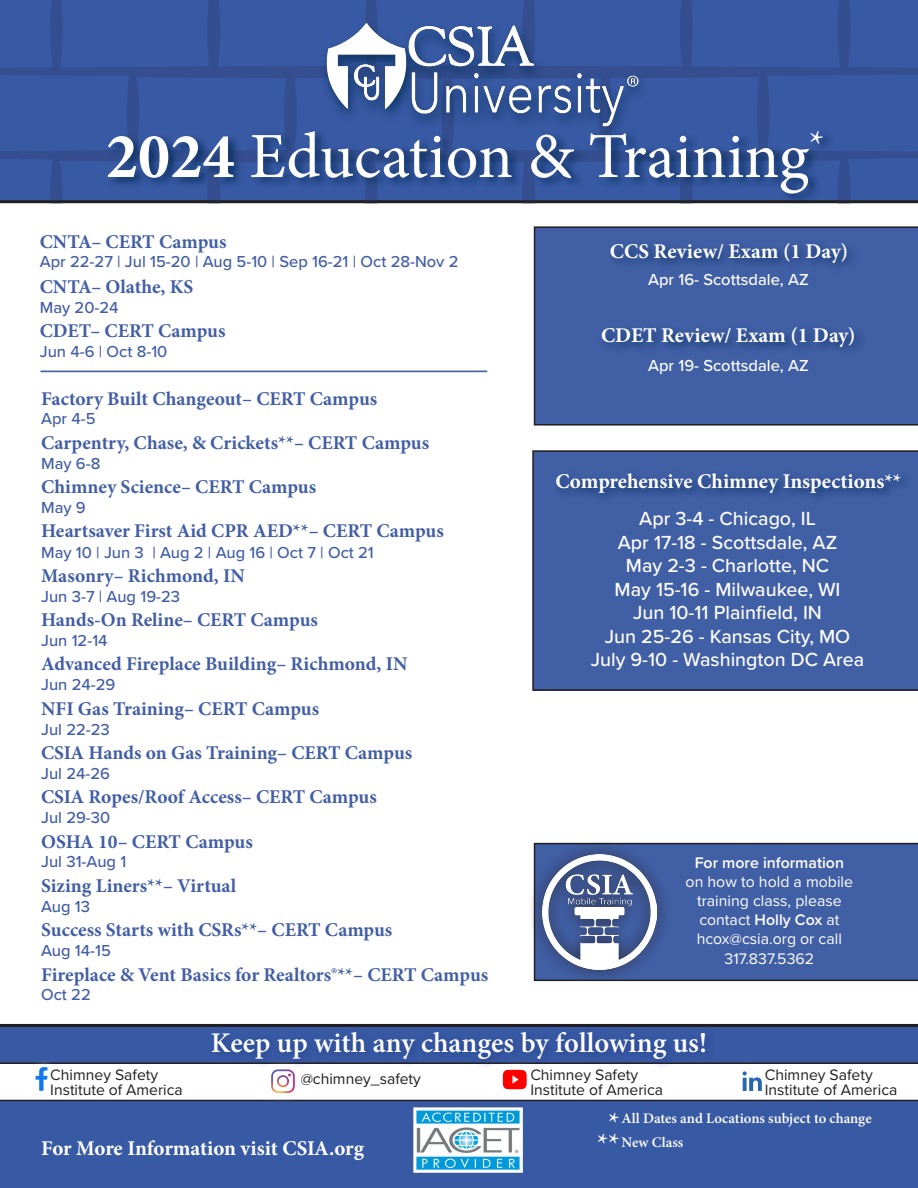
<style>
.page{position:relative;width:918px;height:1188px;background:#fff}
.page>*{position:absolute;margin:0;border:0;box-sizing:border-box;transform-origin:0 0}
.t1{font:64.5px "Minion Pro";color:#fff}
.t2{font:600 28.5px "Minion Pro";color:#fff}
.t3{font:600 27.45px "Minion Pro";color:#fff}
.t4{font:700 21px "Minion Pro";color:#fff}
.t5{font:500 19.65px "Proxima Nova";color:#fff}
.t6{font:700 19.5px "Minion Pro";color:#425ea5}
.t7{font:500 16.5px "Proxima Nova";color:#425ea5}
.t8{font:500 16.5px "Proxima Nova";color:#fff}
.t9{font:15.9px/19px "Proxima Nova";color:#fff;text-align:center}
.t10{font:15.75px/15.8px "Proxima Nova";color:#231f20}
.t11{font:600 14.7px "Minion Pro";color:#fff}
.s1{font-weight:700}
.s2{font-weight:600}
</style>
<div class="page">
<div style="left:0;top:1024px;width:918px;height:164px;background:#3859a3"></div>
<svg style="left:0;top:0;width:918px;height:203px;background:#37579f"></svg>
<div style="left:106px;top:128px;width:729px;height:78px;background:#002955;opacity:.75"></div>
<div style="left:319px;top:21px;width:331px;height:121px;background:#002c54;opacity:.77"></div>
<img style="left:322px;top:18px;width:318px;height:112px">
<hr style="left:40px;top:371px;width:447px;height:1px;background:#415fa5">
<div style="left:26px;top:1058px;width:31px;height:42px;background:#395aa3"></div>
<div style="left:259px;top:1058px;width:47px;height:47px;background:#3859a3"></div>
<div style="left:261px;top:1060px;width:44px;height:43px;background:#344d87"></div>
<svg style="left:0;top:1062px;width:918px;height:39px"></svg>
<div style="left:208px;top:1026px;width:507px;height:43px;background:#253f8e;opacity:.75"></div>
<div style="left:672px;top:843px;width:246px;height:138px;background:#415fa5"></div>
<div style="left:528px;top:840px;width:144px;height:144px;background:#231f20;opacity:.75"></div>
<img style="left:542px;top:855px;width:115px;height:114px">
<div style="left:534px;top:226px;width:384px;height:200px;background:#415fa5"></div>
<div style="left:599px;top:324px;width:267px;height:34px;background:#002957;opacity:.75"></div>
<div style="left:608px;top:240px;width:250px;height:34px;background:#002957;opacity:.75"></div>
<div style="left:532px;top:450px;width:386px;height:241px;background:#415fa5"></div>
<div style="left:553px;top:470px;width:359px;height:35px;background:#002957;opacity:.75"></div>
<img style="left:414px;top:1107px;width:108px;height:65px">
<p class="t1" style="left:106px;top:113px;width:720px"><span class="s1">2024</span> Education &amp; Training<sup>*</sup></p>
<p class="t6" style="left:40px;top:228px;width:188px">CNTA– CERT Campus</p>
<p class="t7" style="left:40px;top:250px;width:420px">Apr 22-27 | Jul 15-20 | Aug 5-10 | Sep 16-21 | Oct 28-Nov 2</p>
<p class="t6" style="left:40px;top:273px;width:155px">CNTA– Olathe, KS</p>
<p class="t7" style="left:40px;top:295px;width:80px">May 20-24</p>
<p class="t6" style="left:40px;top:317px;width:187px">CDET– CERT Campus</p>
<p class="t7" style="left:40px;top:339px;width:129px">Jun 4-6 | Oct 8-10</p>
<p class="t6" style="left:41px;top:385px;width:338px">Factory Built Changeout– CERT Campus</p>
<p class="t7" style="left:41px;top:407px;width:56px">Apr 4-5</p>
<p class="t6" style="left:41px;top:429px;width:390px">Carpentry, Chase, &amp; Crickets**– CERT Campus</p>
<p class="t7" style="left:41px;top:451px;width:61px">May 6-8</p>
<p class="t6" style="left:41px;top:473px;width:277px">Chimney Science– CERT Campus</p>
<p class="t7" style="left:41px;top:495px;width:46px">May 9</p>
<p class="t6" style="left:41px;top:517px;width:404px">Heartsaver First Aid CPR AED**– CERT Campus</p>
<p class="t7" style="left:41px;top:540px;width:334px">May 10 | Jun 3 | Aug 2 | Aug 16 | Oct 7 | Oct 21</p>
<p class="t6" style="left:41px;top:562px;width:205px">Masonry– Richmond, IN</p>
<p class="t7" style="left:41px;top:584px;width:141px">Jun 3-7 | Aug 19-23</p>
<p class="t6" style="left:41px;top:606px;width:278px">Hands-On Reline– CERT Campus</p>
<p class="t7" style="left:41px;top:628px;width:68px">Jun 12-14</p>
<p class="t6" style="left:41px;top:650px;width:368px">Advanced Fireplace Building– Richmond, IN</p>
<p class="t7" style="left:41px;top:672px;width:76px">Jun 24-29</p>
<p class="t6" style="left:41px;top:695px;width:280px">NFI Gas Training– CERT Campus</p>
<p class="t7" style="left:41px;top:717px;width:70px">Jul 22-23</p>
<p class="t6" style="left:41px;top:739px;width:373px">CSIA Hands on Gas Training– CERT Campus</p>
<p class="t7" style="left:41px;top:761px;width:70px">Jul 24-26</p>
<p class="t6" style="left:41px;top:783px;width:337px">CSIA Ropes/Roof Access– CERT Campus</p>
<p class="t7" style="left:41px;top:805px;width:71px">Jul 29-30</p>
<p class="t6" style="left:41px;top:828px;width:213px">OSHA 10– CERT Campus</p>
<p class="t7" style="left:41px;top:850px;width:87px">Jul 31-Aug 1</p>
<p class="t6" style="left:41px;top:872px;width:197px">Sizing Liners**– Virtual</p>
<p class="t7" style="left:41px;top:894px;width:51px">Aug 13</p>
<p class="t6" style="left:41px;top:916px;width:353px">Success Starts with CSRs**– CERT Campus</p>
<p class="t7" style="left:41px;top:938px;width:71px">Aug 14-15</p>
<p class="t6" style="left:41px;top:961px;width:449px">Fireplace &amp; Vent Basics for Realtors®**– CERT Campus</p>
<p class="t7" style="left:41px;top:983px;width:51px">Oct 22</p>
<p class="t4" style="left:610px;top:236px;width:240px">CCS Review/ Exam (1 Day)</p>
<p class="t8" style="left:648px;top:268px;width:162px">Apr 16- Scottsdale, AZ</p>
<p class="t4" style="left:601px;top:320px;width:256px">CDET Review/ Exam (1 Day)</p>
<p class="t8" style="left:648px;top:353px;width:162px">Apr 19- Scottsdale, AZ</p>
<p class="t4" style="left:555px;top:467px;width:348px">Comprehensive Chimney Inspections**</p>
<p class="t5" style="left:639px;top:504px;width:178px">Apr 3-4 - Chicago, IL</p>
<p class="t5" style="left:618px;top:527px;width:221px">Apr 17-18 - Scottsdale, AZ</p>
<p class="t5" style="left:626px;top:551px;width:205px">May 2-3 - Charlotte, NC</p>
<p class="t5" style="left:615px;top:575px;width:227px">May 15-16 - Milwaukee, WI</p>
<p class="t5" style="left:633px;top:598px;width:190px">Jun 10-11 Plainfield, IN</p>
<p class="t5" style="left:605px;top:622px;width:247px">Jun 25-26 - Kansas City, MO</p>
<p class="t5" style="left:591px;top:645px;width:275px">July 9-10 - Washington DC Area</p>
<p class="t9" style="left:686px;top:853px;width:169px"><span class="s2">For more information </span>on how to hold a mobile training class, please contact <span class="s2">Holly Cox</span> at</p>
<p class="t9" style="left:697px;top:929px;width:147px">hcox@csia.org or call<br>317.837.5362</p>
<p class="t2" style="left:211px;top:1023px;width:498px">Keep up with any changes by following us!</p>
<p class="t10" style="left:50px;top:1066px;width:134px">Chimney Safety<br>Institute of America</p>
<p class="t10" style="left:301px;top:1071px;width:122px">@chimney_safety</p>
<p class="t10" style="left:530px;top:1066px;width:134px">Chimney Safety<br>Institute of America</p>
<p class="t10" style="left:765px;top:1066px;width:134px">Chimney Safety<br>Institute of America</p>
<p class="t4" style="left:41px;top:1134px;width:324px">For More Information visit CSIA.org</p>
<p class="t11" style="left:622px;top:1108px;width:252px">All Dates and Locations subject to change</p>
<p class="t3" style="left:608px;top:1103px;width:13px">*</p>
<p class="t3" style="left:597px;top:1124px;width:24px">**</p>
<p class="t11" style="left:622px;top:1132px;width:63px">New Class</p>
</div>
